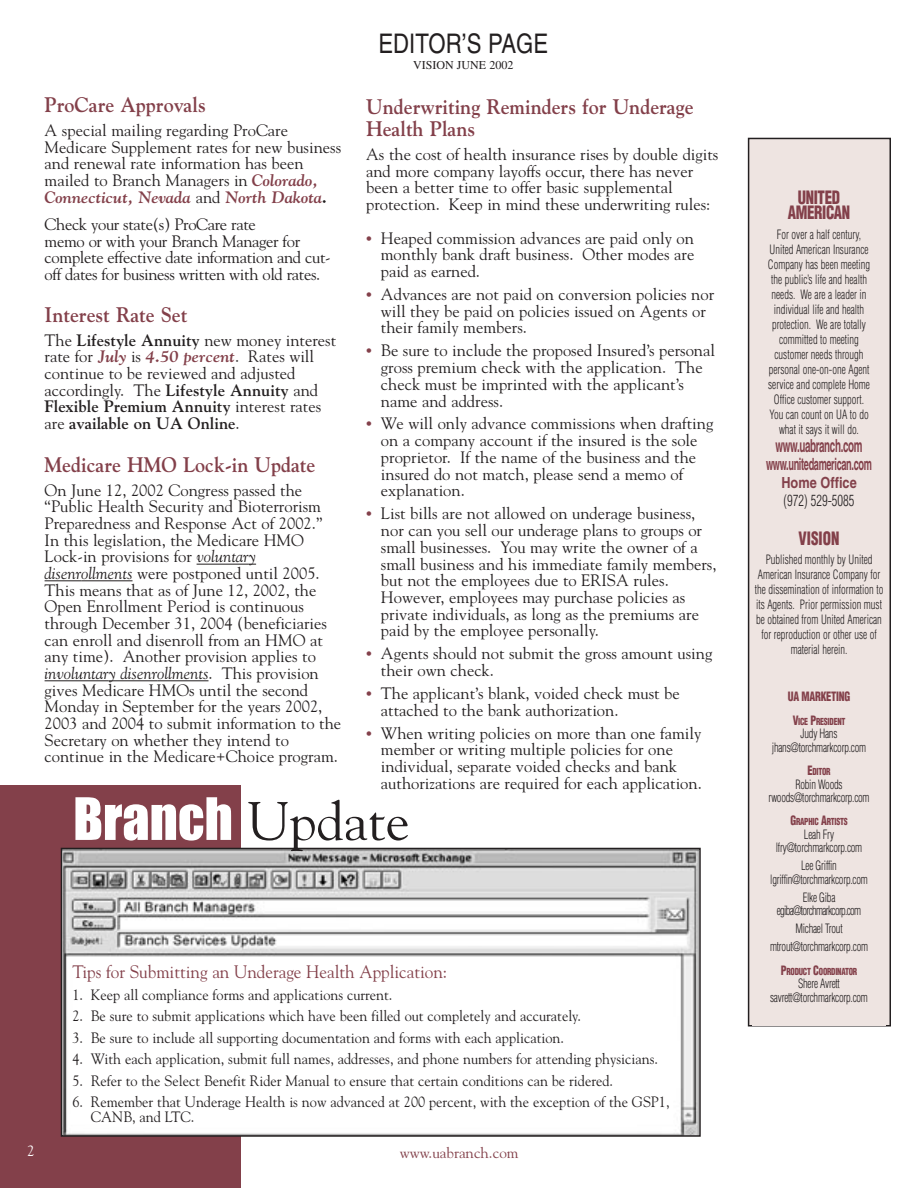
<style>
.page{position:relative;width:918px;height:1188px;background:#fff}
.page>*{position:absolute;margin:0;border:0;box-sizing:border-box;transform-origin:0 0}
.t1{font:54px "Impact";color:#fff}
.t2{font:condensed 27px "Helvetica";color:#231f20}
.t3{font:700 21px/21.1px "Goudy";color:#83404a;scale:.95 1}
.t4{font:18px "Goudy";color:#83404a;scale:.95 1}
.t5{font:900 condensed 18px/15px "Helvetica";letter-spacing:-.025em;color:#83404a;text-align:center;scale:.83 1}
.t6{font:700 condensed 18px "Helvetica";letter-spacing:-.03em;color:#83404a;scale:.67 1}
.t7{font:700 condensed 16.8px "Helvetica";letter-spacing:-.03em;color:#83404a;scale:.67 1}
.t8{font:16.5px/16.6px "Goudy";color:#231f20}
.t9{font:16.5px/16.6px "Goudy";letter-spacing:-.02em;color:#231f20}
.t10{font:300 condensed 15.3px "Helvetica";color:#231f20;scale:.83 1}
.t11{font:700 15.3px "Helvetica";color:#83404a;scale:.83 1}
.t12{font:15px/15.1px "Goudy";color:#231f20;scale:.95 1}
.t13{font:15px "Goudy";color:#83404a}
.t14{font:15px "Goudy";color:#fff}
.t15{font:300 condensed 12.6px/15px "Helvetica";color:#231f20;text-align:center;scale:.83 1}
.t16{font:300 condensed 12.6px/13.5px "Helvetica";letter-spacing:-.02em;color:#231f20;text-align:center;scale:.83 1}
.t17{font:300 condensed 12.6px/13.5px "Helvetica";letter-spacing:-.065em;color:#231f20;text-align:center;scale:.83 1}
.t18{font:900 condensed 12.6px "Helvetica";letter-spacing:-.025em;color:#83404a;scale:.83 1}
.t19{font:12px "Times";color:#231f20}
.t20{font:900 condensed 9.45px "Helvetica";letter-spacing:-.035em;color:#83404a;scale:.83 1}
.s1{font-weight:700;font-style:italic;color:#83404a}
.s2{font-weight:700}
.s3{font-style:italic}
.s4{font-family:"Times";color:#83404a}
.s5{font-family:"Goudy";color:#231f20}
.s6{font-size:12.6px}
</style>
<div class="page">
<div style="left:0;top:785px;width:241px;height:403px;background:#83404a"></div>
<div style="left:749px;top:138px;width:141px;height:888px;background:#eee4e1"></div>
<div style="left:748px;top:138px;width:143px;height:889px;border:2px solid #231f20"></div>
<hr style="left:197px;top:564px;width:52px;height:1px;background:#231f20">
<hr style="left:45px;top:580px;width:36px;height:1px;background:#231f20">
<hr style="left:81px;top:580px;width:52px;height:1px;background:#231f20">
<hr style="left:45px;top:680px;width:64px;height:1px;background:#231f20">
<hr style="left:109px;top:680px;width:48px;height:1px;background:#231f20">
<hr style="left:157px;top:680px;width:51px;height:1px;background:#231f20">
<div style="left:752px;top:191px;width:134px;height:834px;background:#eee4e1"></div>
<img style="left:64px;top:851px;width:634px;height:283px">
<div style="left:61px;top:848px;width:640px;height:289px;border:2px solid #231f20"></div>
<p class="t3" style="left:45px;top:96px;width:171px">ProCare Approvals</p>
<p class="t8" style="left:45px;top:123px;width:298px">A special mailing regarding ProCare Medicare Supplement rates for new business and renewal rate information has been mailed to Branch Managers in <span class="s1">Colorado, Connecticut, Nevada</span> and <span class="s1">North Dakota</span><span class="s2">.</span></p>
<p class="t9" style="left:45px;top:217px;width:288px">Check your state(s) ProCare rate<br>memo or with your Branch Manager for complete effective date information and cut&shy;off dates for business written with old rates.</p>
<p class="t3" style="left:45px;top:306px;width:152px">Interest Rate Set</p>
<p class="t8" style="left:45px;top:333px;width:293px">The <span class="s2">Lifestyle Annuity</span> new money interest rate for <span class="s1">July</span> is <span class="s1">4.50 percent</span>. Rates will continue to be reviewed and adjusted accordingly. The <span class="s2">Lifestyle Annuity</span> and <span class="s2">Flexible Premium Annuity</span> interest rates are <span class="s2">available on UA Online</span>.</p>
<p class="t3" style="left:45px;top:456px;width:287px">Medicare HMO Lock-in Update</p>
<p class="t8" style="left:45px;top:483px;width:298px">On June 12, 2002 Congress passed the “Public Health Security and Bioterrorism Preparedness and Response Act of 2002.” In this legislation, the Medicare HMO Lock-in provisions for <span class="s3">voluntary disenrollments</span> were postponed until 2005.<br>This means that as of June 12, 2002, the Open Enrollment Period is continuous through December 31, 2004 (beneficiaries can enroll and disenroll from an HMO at any time). Another provision applies to <span class="s3">involuntary disenrollments</span>. This provision gives Medicare HMOs until the second Monday in September for the years 2002, 2003 and 2004 to submit information to the Secretary on whether they intend to continue in the Medicare+Choice program.</p>
<h2 class="t2" style="left:379px;top:33px;width:171px">EDITOR’S PAGE</h2>
<p class="t19" style="left:413px;top:61px;width:102px">VISION JUNE 2002</p>
<p class="t3" style="left:366px;top:98px;width:346px">Underwriting Reminders for Underage<br>Health Plans</p>
<p class="t8" style="left:366px;top:147px;width:354px">As the cost of health insurance rises by double digits and more company layoffs occur, there has never been a better time to offer basic supplemental protection. Keep in mind these underwriting rules:</p>
<p class="t8" style="left:381px;top:231px;width:315px;text-align:justify;text-indent:-15px"><span class="s4">•</span> Heaped commission advances are paid only on monthly bank draft business. Other modes are paid as earned.</p>
<p class="t8" style="left:381px;top:287px;width:335px;text-indent:-15px"><span class="s4">•</span> Advances are not paid on conversion policies nor will they be paid on policies issued on Agents or their family members.</p>
<p class="t8" style="left:381px;top:344px;width:336px;text-indent:-15px"><span class="s4">•</span> Be sure to include the proposed Insured’s personal gross premium check with the application. The check must be imprinted with the applicant’s name and address.</p>
<p class="t8" style="left:381px;top:417px;width:334px;text-indent:-15px"><span class="s4">•</span> We will only advance commissions when drafting on a company account if the insured is the sole proprietor. If the name of the business and the insured do not match, please send a memo of explanation.</p>
<p class="t8" style="left:381px;top:507px;width:337px;text-indent:-15px"><span class="s4">•</span> List bills are not allowed on underage business, nor can you sell our underage plans to groups or small businesses. You may write the owner of a small business and his immediate family members, but not the employees due to ERISA rules.<br>However, employees may purchase policies as private individuals, as long as the premiums are paid by the employee personally.</p>
<p class="t8" style="left:381px;top:646px;width:333px;text-indent:-15px"><span class="s4">•</span> Agents should not submit the gross amount using their own check.</p>
<p class="t8" style="left:381px;top:686px;width:300px;text-indent:-15px"><span class="s4">•</span> The applicant’s blank, voided check must be attached to the bank authorization.</p>
<p class="t8" style="left:381px;top:726px;width:322px;text-indent:-15px"><span class="s4">•</span> When writing policies on more than one family member or writing multiple policies for one individual, separate voided checks and bank authorizations are required for each application.</p>
<h1 class="t1" style="left:73px;top:786px;width:338px">Branch <span class="s5">Update</span></h1>
<p class="t14" style="left:27px;top:1145px;width:9px">2</p>
<p class="t4" style="left:73px;top:964px;width:396px">Tips for Submitting an Underage Health Application:</p>
<p class="t12" style="left:73px;top:988px;width:338px">1. Keep all compliance forms and applications current.</p>
<p class="t12" style="left:73px;top:1010px;width:537px">2. Be sure to submit applications which have been filled out completely and accurately.</p>
<p class="t12" style="left:73px;top:1031px;width:519px">3. Be sure to include all supporting documentation and forms with each application.</p>
<p class="t12" style="left:73px;top:1052px;width:618px">4. With each application, submit full names, addresses, and phone numbers for attending physicians.</p>
<p class="t12" style="left:73px;top:1074px;width:571px">5. Refer to the Select Benefit Rider Manual to ensure that certain conditions can be ridered.</p>
<p class="t12" style="left:91px;top:1095px;width:611px;text-indent:-18px">6. Remember that Underage Health is now advanced at 200 percent, with the exception of the GSP1,<br>CANB, and LTC.</p>
<p class="t13" style="left:400px;top:1147px;width:120px">www.uabranch.com</p>
<p class="t5" style="left:788px;top:192px;width:77px">UNITED<br>AMERICAN</p>
<p class="t15" style="left:768px;top:228px;width:125px">For over a half century,<br>United American Insurance<br>Company has been meeting the public’s life and health needs. We are a leader in individual life and health protection. We are totally committed to meeting customer needs through personal one-on-one Agent service and complete Home<br>Office customer support.<br>You can count on UA to do what it says it will do.</p>
<p class="t6" style="left:776px;top:439px;width:131px">www.uabranch.com</p>
<p class="t7" style="left:766px;top:458px;width:160px">www.unitedamerican.com</p>
<p class="t11" style="left:781px;top:477px;width:92px">Home Office</p>
<p class="t10" style="left:784px;top:494px;width:87px">(972) 529-5085</p>
<p class="t5" style="left:799px;top:532px;width:51px">VISION</p>
<p class="t15" style="left:755px;top:553px;width:156px">Published monthly by United<br>American Insurance Company for the dissemination of information to its Agents. Prior permission must be obtained from United American for reproduction or other use of material herein.</p>
<p class="t18" style="left:788px;top:692px;width:77px">UA MARKETING</p>
<p class="t20" style="left:793px;top:718px;width:65px"><span class="s6">V</span>ICE <span class="s6">P</span>RESIDENT</p>
<p class="t16" style="left:772px;top:728px;width:115px">Judy Hans jhans@torchmarkcorp.com</p>
<p class="t20" style="left:807px;top:768px;width:29px"><span class="s6">E</span>DITOR</p>
<p class="t16" style="left:768px;top:778px;width:123px">Robin Woods rwoods@torchmarkcorp.com</p>
<p class="t20" style="left:790px;top:818px;width:70px"><span class="s6">G</span>RAPHIC <span class="s6">A</span>RTISTS</p>
<p class="t16" style="left:776px;top:829px;width:106px">Leah Fry lfry@torchmarkcorp.com</p>
<p class="t16" style="left:770px;top:860px;width:119px">Lee Griffin lgriffin@torchmarkcorp.com</p>
<p class="t17" style="left:777px;top:892px;width:103px">Elke Giba egiba@torchmarkcorp.com</p>
<p class="t16" style="left:770px;top:921px;width:120px;line-height:18px">Michael Trout mtrout@torchmarkcorp.com</p>
<p class="t20" style="left:781px;top:968px;width:94px"><span class="s6">P</span>RODUCT <span class="s6">C</span>OORDINATOR</p>
<p class="t16" style="left:770px;top:978px;width:119px">Shere Avrett savrett@torchmarkcorp.com</p>
</div>
